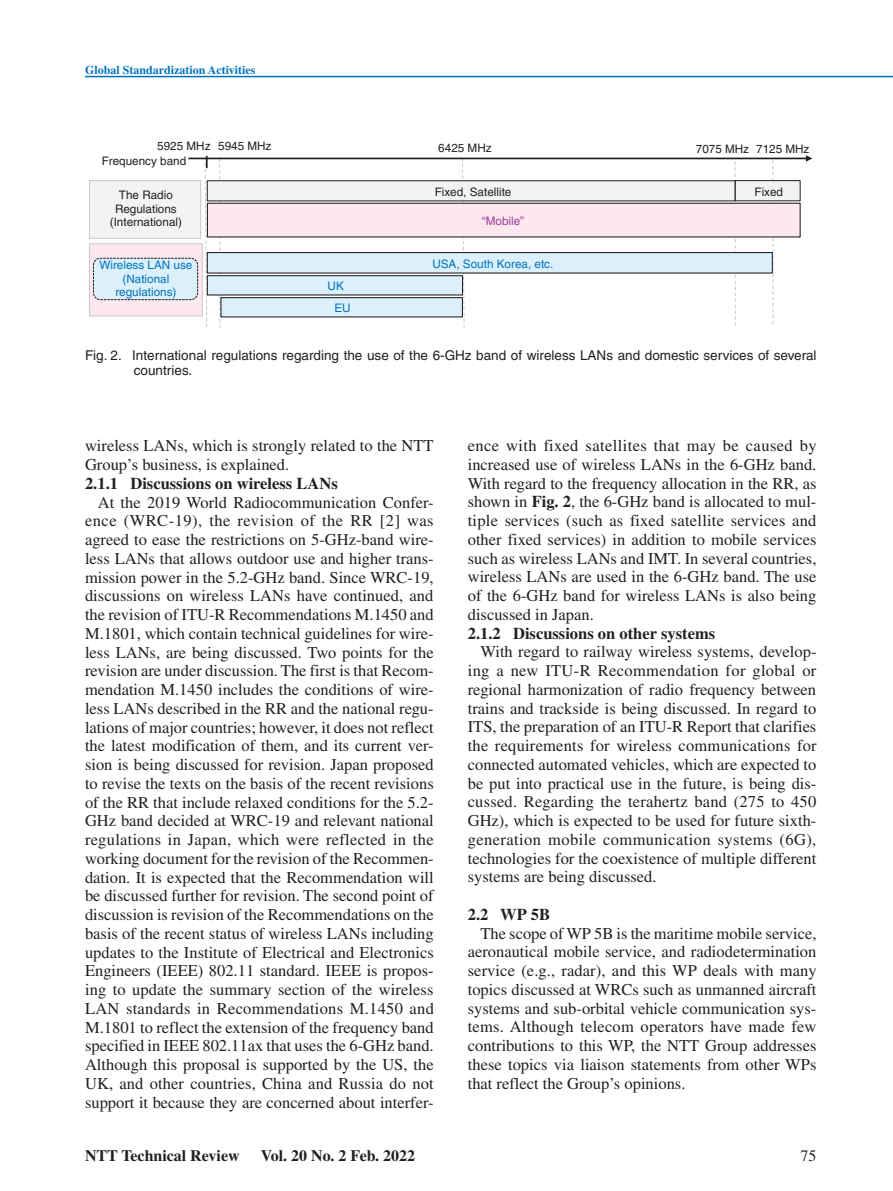
<style>
.page{position:relative;width:893px;height:1191px;background:#fff}
.page>*{position:absolute;margin:0;border:0;box-sizing:border-box;transform-origin:0 0}
.t1{font:16.5px/18.8px "Times";color:#231f20;text-align:justify}
.t2{font:700 16.5px "Times";color:#231f20}
.t3{font:700 15.9px "Times";color:#231f20}
.t4{font:15.9px "Times";color:#231f20}
.t5{font:13.5px/15px "Helvetica";color:#231f20}
.t6{font:700 12px "Times";color:#0072bc}
.t7{font:11.7px/13.5px "Helvetica";color:#231f20;text-align:center}
.t8{font:11.7px/13.5px "Helvetica";color:#0072bc;text-align:center}
.t9{font:11.7px "Helvetica";color:#983e97}
.s1{font-weight:700}
</style>
<div class="page">
<hr style="left:85px;top:76px;width:808px;height:1px;background:#0072bc">
<svg style="left:204px;top:155px;width:570px;height:173px"></svg>
<div style="left:89px;top:244px;width:113px;height:72px;background:#fce8ee"></div>
<div style="left:89px;top:243px;width:114px;height:73px;border:1px solid #c7c8ca"></div>
<div style="left:89px;top:181px;width:112px;height:57px;background:#f2f3f4"></div>
<div style="left:89px;top:180px;width:112px;height:59px;border:1px solid #c7c8ca"></div>
<div style="left:207px;top:252px;width:566px;height:21px;background:#dcf0fb;border:1px solid #231f20"></div>
<div style="left:207px;top:275px;width:256px;height:20px;background:#dcf0fb;border:1px solid #231f20"></div>
<div style="left:207px;top:203px;width:594px;height:34px;background:#fce8ee;border:1px solid #231f20"></div>
<div style="left:93px;top:258px;width:105px;height:42px;background:#dcf0fb;border-radius:7px"></div>
<div style="left:93px;top:258px;width:105px;height:42px;border:1px dashed #231f20;border-radius:7px"></div>
<div style="left:207px;top:180px;width:528px;height:21px;background:#f2f3f4;border:1px solid #231f20"></div>
<svg style="left:806px;top:155px;width:6px;height:7px"></svg>
<svg style="left:206px;top:156px;width:2px;height:12px"></svg>
<div style="left:735px;top:180px;width:65px;height:21px;background:#f2f3f4;border:1px solid #231f20"></div>
<div style="left:220px;top:297px;width:243px;height:20px;background:#dcf0fb;border:1px solid #231f20"></div>
<hr style="left:188px;top:158px;width:621px;height:1px;background:#231f20">
<p class="t6" style="left:85px;top:63px;width:172px">Global Standardization Activities</p>
<p class="t7" style="left:157px;top:139px;width:55px">5925 MHz</p>
<p class="t7" style="left:438px;top:141px;width:55px">6425 MHz</p>
<p class="t7" style="left:696px;top:142px;width:115px">7075 MHz 7125 MHz</p>
<p class="t7" style="left:754px;top:185px;width:30px">Fixed</p>
<p class="t7" style="left:218px;top:139px;width:55px">5945 MHz</p>
<p class="t7" style="left:102px;top:154px;width:86px">Frequency band</p>
<p class="t7" style="left:435px;top:185px;width:78px">Fixed, Satellite</p>
<p class="t7" style="left:110px;top:188px;width:74px">The Radio<br>Regulations (International)</p>
<p class="t8" style="left:99px;top:258px;width:94px">Wireless LAN use (National regulations)</p>
<p class="t9" style="left:482px;top:214px;width:44px">“Mobile”</p>
<p class="t8" style="left:432px;top:257px;width:122px">USA, South Korea, etc.</p>
<p class="t8" style="left:328px;top:279px;width:18px">UK</p>
<p class="t8" style="left:334px;top:301px;width:18px">EU</p>
<p class="t5" style="left:134px;top:347px;width:684px;text-indent:-49px">Fig. 2. International regulations regarding the use of the 6-GHz band of wireless LANs and domestic services of several countries.</p>
<p class="t1" style="left:85px;top:436px;width:350px">wireless LANs, which is strongly related to the NTT<br>Group’s business, is explained.</p>
<p class="t2" style="left:85px;top:473px;width:254px">2.1.1 Discussions on wireless LANs</p>
<p class="t1" style="left:85px;top:492px;width:350px;text-indent:13px">At the 2019 World Radiocommunication Confer&shy;ence (WRC-19), the revision of the RR [2] was agreed to ease the restrictions on 5-GHz-band wire&shy;less LANs that allows outdoor use and higher trans&shy;mission power in the 5.2-GHz band. Since WRC-19, discussions on wireless LANs have continued, and the revision of ITU-R Recommendations M.1450 and M.1801, which contain technical guidelines for wire&shy;less LANs, are being discussed. Two points for the revision are under discussion. The first is that Recom&shy;mendation M.1450 includes the conditions of wire&shy;less LANs described in the RR and the national regu&shy;lations of major countries; however, it does not reflect the latest modification of them, and its current ver&shy;sion is being discussed for revision. Japan proposed to revise the texts on the basis of the recent revisions of the RR that include relaxed conditions for the 5.2- GHz band decided at WRC-19 and relevant national regulations in Japan, which were reflected in the working document for the revision of the Recommen&shy;dation. It is expected that the Recommendation will be discussed further for revision. The second point of discussion is revision of the Recommendations on the basis of the recent status of wireless LANs including updates to the Institute of Electrical and Electronics Engineers (IEEE) 802.11 standard. IEEE is propos&shy;ing to update the summary section of the wireless LAN standards in Recommendations M.1450 and M.1801 to reflect the extension of the frequency band specified in IEEE 802.11ax that uses the 6-GHz band.<br>Although this proposal is supported by the US, the UK, and other countries, China and Russia do not support it because they are concerned about interfer-</p>
<p class="t1" style="left:468px;top:436px;width:350px">ence with fixed satellites that may be caused by increased use of wireless LANs in the 6-GHz band.<br>With regard to the frequency allocation in the RR, as shown in <span class="s1">Fig. 2</span>, the 6-GHz band is allocated to mul&shy;tiple services (such as fixed satellite services and other fixed services) in addition to mobile services such as wireless LANs and IMT. In several countries, wireless LANs are used in the 6-GHz band. The use of the 6-GHz band for wireless LANs is also being discussed in Japan.</p>
<p class="t2" style="left:468px;top:623px;width:249px">2.1.2 Discussions on other systems</p>
<p class="t1" style="left:468px;top:642px;width:350px;text-indent:13px">With regard to railway wireless systems, develop&shy;ing a new ITU-R Recommendation for global or regional harmonization of radio frequency between trains and trackside is being discussed. In regard to ITS, the preparation of an ITU-R Report that clarifies the requirements for wireless communications for connected automated vehicles, which are expected to be put into practical use in the future, is being dis&shy;cussed. Regarding the terahertz band (275 to 450<br>GHz), which is expected to be used for future sixth&shy;generation mobile communication systems (6G), technologies for the coexistence of multiple different systems are being discussed.</p>
<p class="t2" style="left:468px;top:904px;width:84px">2.2 WP 5B</p>
<p class="t1" style="left:468px;top:923px;width:350px;text-indent:13px">The scope of WP 5B is the maritime mobile service, aeronautical mobile service, and radiodetermination service (e.g., radar), and this WP deals with many topics discussed at WRCs such as unmanned aircraft systems and sub-orbital vehicle communication sys&shy;tems. Although telecom operators have made few contributions to this WP, the NTT Group addresses these topics via liaison statements from other WPs that reflect the Group’s opinions.</p>
<p class="t3" style="left:85px;top:1146px;width:156px">NTT Technical Review</p>
<p class="t3" style="left:261px;top:1146px;width:156px">Vol. 20 No. 2 Feb. 2022</p>
<p class="t4" style="left:800px;top:1146px;width:17px">75</p>
</div>
